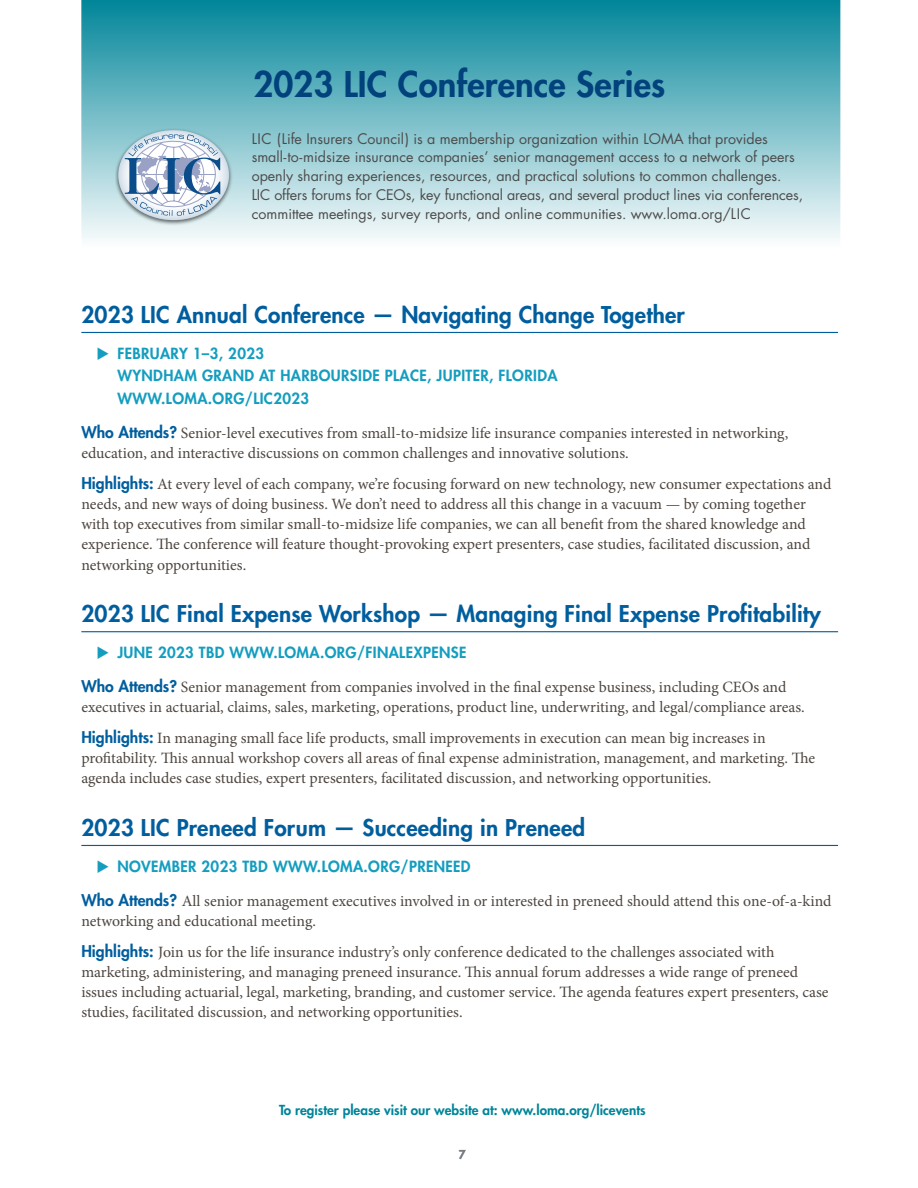
<style>
.page{position:relative;width:918px;height:1188px;background:#fff}
.page>*{position:absolute;margin:0;border:0;box-sizing:border-box;transform-origin:0 0}
.t1{font:800 34.5px "Futura Std";letter-spacing:.005em;color:#01427c}
.t2{font:800 22.5px "Futura Std";letter-spacing:.01em;color:#005e9e}
.t3{font:15.75px/20.2px "Minion Pro";color:#4d453f}
.t4{font:800 15px/22.5px "Futura Std";letter-spacing:.025em;color:#149dbf}
.t5{font:14.25px/18.8px "Futura Std";color:#4c4c4c}
.t6{font:800 13.5px "Futura Std";color:#008599}
.t7{font:800 12px "Futura Std";color:#787d83}
.s1{font-family:"Futura Std";font-weight:800;color:#005e9e}
</style>
<div class="page">
<svg style="left:81px;top:0;width:759px;height:239px"></svg>
<hr style="left:81px;top:332px;width:757px;height:1px;background:#005e9e">
<hr style="left:81px;top:631px;width:757px;height:1px;background:#005e9e">
<hr style="left:81px;top:845px;width:757px;height:1px;background:#005e9e">
<img style="left:115px;top:126px;width:120px;height:102px">
<svg style="left:118px;top:130px;width:111px;height:90px"></svg>
<svg style="left:124px;top:134px;width:98px;height:82px"></svg>
<h1 class="t1" style="left:253px;top:63px;width:413px">2023 LIC Conference Series</h1>
<p class="t5" style="left:252px;top:129px;width:553px">LIC (Life Insurers Council) is a membership organization within LOMA that provides small-to-midsize insurance companies’ senior management access to a network of peers openly sharing experiences, resources, and practical solutions to common challenges.<br>LIC offers forums for CEOs, key functional areas, and several product lines via conferences, committee meetings, survey reports, and online communities. www.loma.org/LIC</p>
<h2 class="t2" style="left:81px;top:300px;width:605px">2023 LIC Annual Conference — Navigating Change Together</h2>
<p class="t4" style="left:117px;top:342px;width:442px">FEBRUARY 1–3, 2023<br>WYNDHAM GRAND AT HARBOURSIDE PLACE, JUPITER, FLORIDA<br>WWW.LOMA.ORG/LIC2023</p>
<p class="t3" style="left:81px;top:423px;width:708px"><span class="s1">Who Attends?</span> Senior-level executives from small-to-midsize life insurance companies interested in networking, education, and interactive discussions on common challenges and innovative solutions.</p>
<p class="t3" style="left:81px;top:474px;width:752px"><span class="s1">Highlights:</span> At every level of each company, we’re focusing forward on new technology, new consumer expectations and needs, and new ways of doing business. We don’t need to address all this change in a vacuum — by coming together with top executives from similar small-to-midsize life companies, we can all benefit from the shared knowledge and experience. The conference will feature thought-provoking expert presenters, case studies, facilitated discussion, and networking opportunities.</p>
<h2 class="t2" style="left:81px;top:600px;width:741px">2023 LIC Final Expense Workshop — Managing Final Expense Profitability</h2>
<p class="t4" style="left:117px;top:641px;width:351px">JUNE 2023 TBD WWW.LOMA.ORG/FINALEXPENSE</p>
<p class="t3" style="left:81px;top:677px;width:725px"><span class="s1">Who Attends?</span> Senior management from companies involved in the final expense business, including CEOs and executives in actuarial, claims, sales, marketing, operations, product line, underwriting, and legal/compliance areas.</p>
<p class="t3" style="left:81px;top:728px;width:735px"><span class="s1">Highlights:</span> In managing small face life products, small improvements in execution can mean big increases in profitability. This annual workshop covers all areas of final expense administration, management, and marketing. The agenda includes case studies, expert presenters, facilitated discussion, and networking opportunities.</p>
<h2 class="t2" style="left:81px;top:813px;width:506px">2023 LIC Preneed Forum — Succeeding in Preneed</h2>
<p class="t4" style="left:117px;top:855px;width:355px">NOVEMBER 2023 TBD WWW.LOMA.ORG/PRENEED</p>
<p class="t3" style="left:81px;top:891px;width:752px"><span class="s1">Who Attends?</span> All senior management executives involved in or interested in preneed should attend this one-of-a-kind networking and educational meeting.</p>
<p class="t3" style="left:81px;top:942px;width:749px"><span class="s1">Highlights:</span> Join us for the life insurance industry’s only conference dedicated to the challenges associated with marketing, administering, and managing preneed insurance. This annual forum addresses a wide range of preneed issues including actuarial, legal, marketing, branding, and customer service. The agenda features expert presenters, case studies, facilitated discussion, and networking opportunities.</p>
<p class="t6" style="left:279px;top:1101px;width:368px">To register please visit our website at: www.loma.org/licevents</p>
<p class="t7" style="left:459px;top:1147px;width:8px">7</p>
</div>
